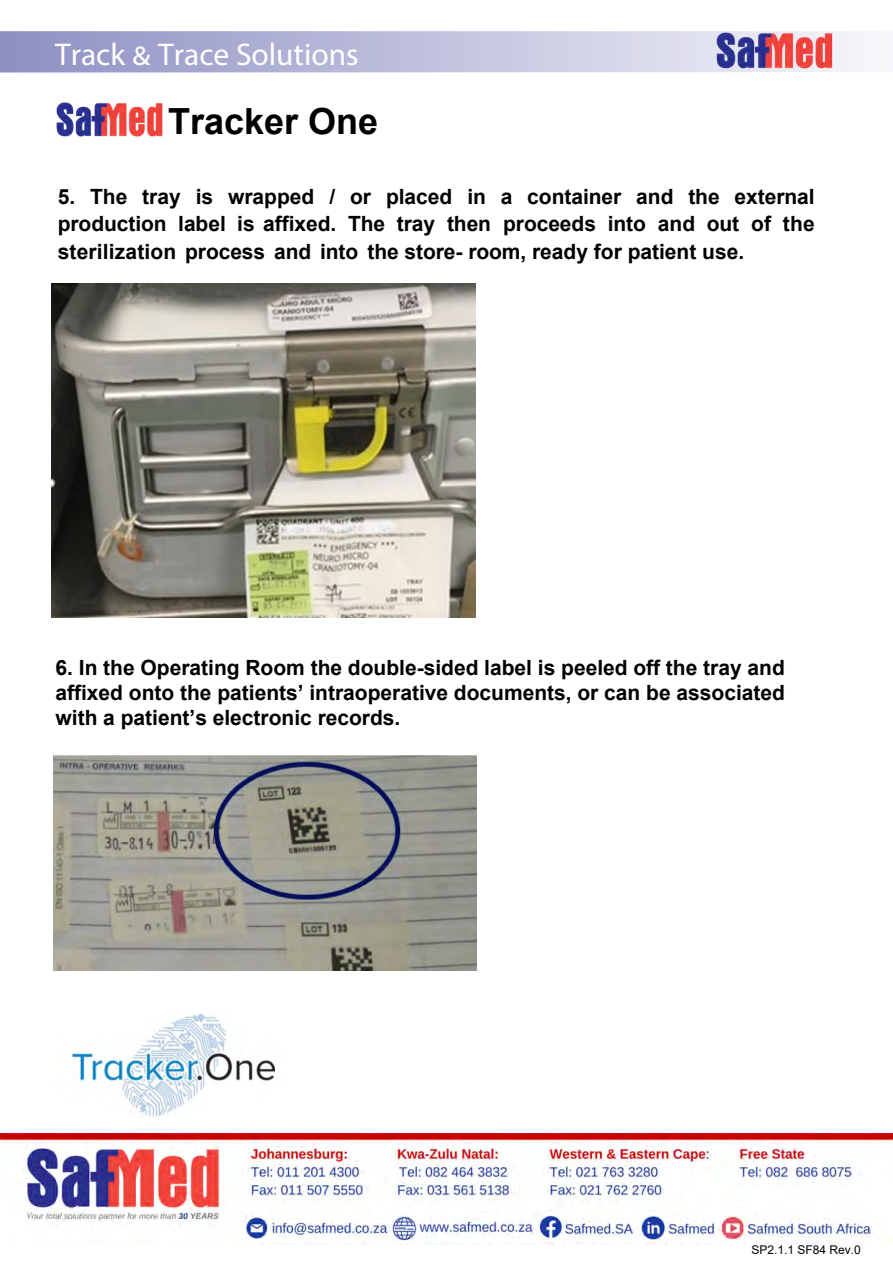
<style>
.page{position:relative;width:893px;height:1263px;background:#fff}
.page>*{position:absolute;margin:0;border:0;box-sizing:border-box;transform-origin:0 0}
.t1{font:700 36px "Arial";color:#000}
.t2{font:31.5px "Myriad Hebrew";color:#fff}
.t3{font:700 21px/27.5px "Arial";color:#000;text-align:justify}
.t4{font:12px "Arial";color:#000}
</style>
<div class="page">
<svg style="left:0;top:31px;width:865px;height:42px;background:#bbbddb"></svg>
<img style="left:715px;top:31px;width:119px;height:40px">
<img style="left:56px;top:102px;width:107px;height:35px">
<img style="left:51px;top:284px;width:425px;height:333px">
<img style="left:53px;top:755px;width:424px;height:216px">
<img style="left:72px;top:1015px;width:203px;height:103px">
<img style="left:0;top:1134px;width:893px;height:110px">
<h2 class="t2" style="left:55px;top:37px;width:305px">Track &amp; Trace Solutions</h2>
<h1 class="t1" style="left:168px;top:96px;width:212px">Tracker One</h1>
<p class="t3" style="left:58px;top:183px;width:758px">5. The tray is wrapped / or placed in a container and the external production label is affixed. The tray then proceeds into and out of the sterilization process and into the store- room, ready for patient use.</p>
<p class="t3" style="left:56px;top:655px;width:731px;line-height:25.2px">6. In the Operating Room the double-sided label is peeled off the tray and affixed onto the patients’ intraoperative documents, or can be associated with a patient’s electronic records.</p>
<p class="t4" style="left:751px;top:1242px;width:111px">SP2.1.1 SF84 Rev.0</p>
</div>
